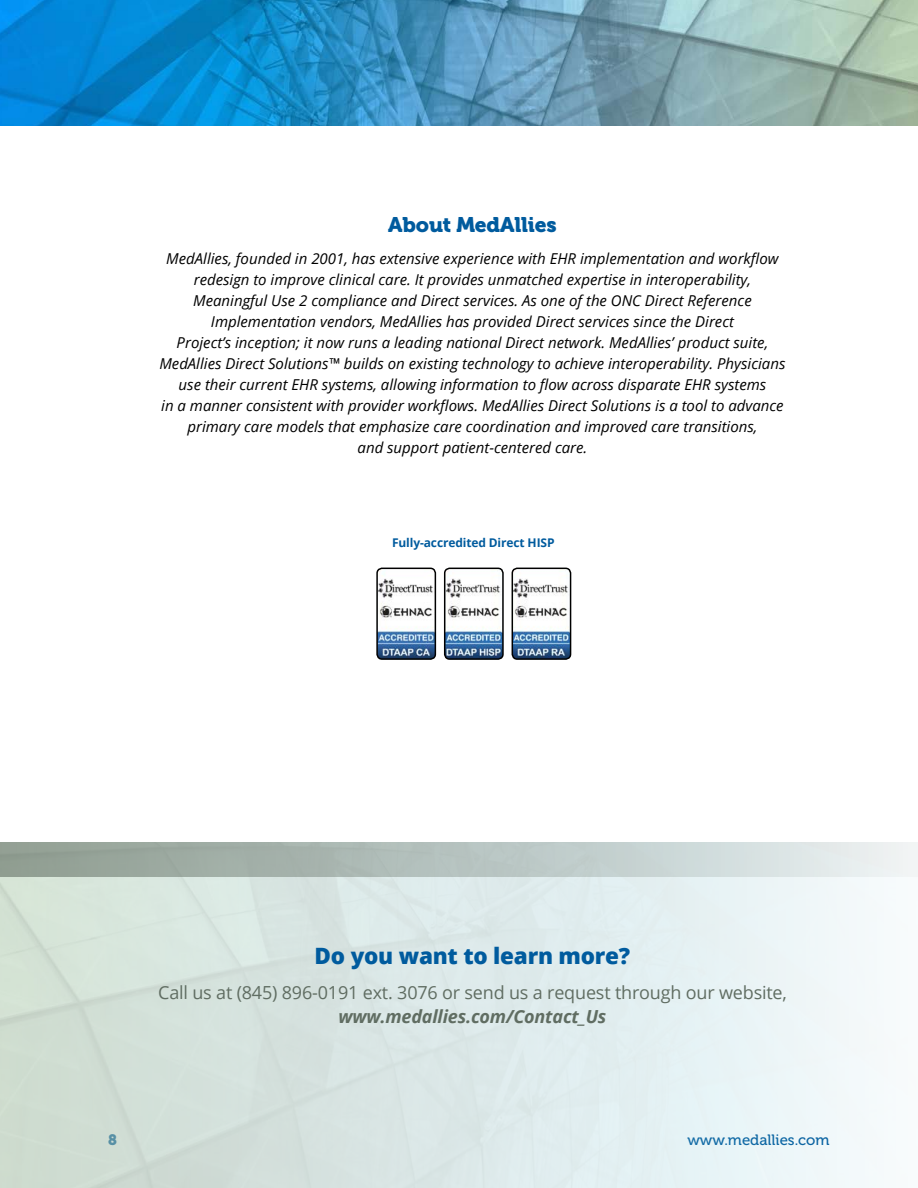
<style>
.page{position:relative;width:918px;height:1188px;background:#fff}
.page>*{position:absolute;margin:0;border:0;box-sizing:border-box;transform-origin:0 0}
.t1{font:800 22.5px "Open Sans";letter-spacing:-.01em;color:#005b9e}
.t2{font:21px "Museo 900";letter-spacing:-.005em;color:#005b9e}
.t3{font:18px "Open Sans";letter-spacing:-.01em;color:#606d62}
.t4{font:italic 700 18px "Open Sans";letter-spacing:-.01em;color:#606d62}
.t5{font:italic 15px/21px "Open Sans";color:#000;text-align:center}
.t6{font:15px "Museo 500";color:#005b9e}
.t7{font:15px "Museo 900";color:#005b9e}
.t8{font:700 12px "Open Sans";letter-spacing:-.01em;color:#005b9e}
</style>
<div class="page">
<img style="left:0;top:0;width:918px;height:126px">
<div style="left:0;top:842px;width:918px;height:35px;background:linear-gradient(to right,#89988d,#e8f0f3)"></div>
<img style="left:378px;top:568px;width:56px;height:89px">
<div style="left:376px;top:568px;width:60px;height:92px;border:2px solid #000;border-radius:5px"></div>
<img style="left:445px;top:568px;width:57px;height:89px">
<div style="left:444px;top:568px;width:60px;height:92px;border:2px solid #000;border-radius:5px"></div>
<img style="left:512px;top:568px;width:59px;height:90px">
<div style="left:512px;top:568px;width:59px;height:92px;border:2px solid #000;border-radius:5px"></div>
<h2 class="t2" style="left:388px;top:212px;width:170px">About MedAllies</h2>
<p class="t5" style="left:159px;top:248px;width:628px">MedAllies, founded in 2001, has extensive experience with EHR implementation and workflow redesign to improve clinical care. It provides unmatched expertise in interoperability, Meaningful Use 2 compliance and Direct services. As one of the ONC Direct Reference Implementation vendors, MedAllies has provided Direct services since the Direct<br>Project’s inception; it now runs a leading national Direct network. MedAllies’ product suite, MedAllies Direct Solutions™ builds on existing technology to achieve interoperability. Physicians use their current EHR systems, allowing information to flow across disparate EHR systems<br>in a manner consistent with provider workflows. MedAllies Direct Solutions is a tool to advance primary care models that emphasize care coordination and improved care transitions,<br>and support patient-centered care.</p>
<p class="t8" style="left:392px;top:534px;width:164px">Fully-accredited Direct HISP</p>
<h1 class="t1" style="left:315px;top:939px;width:317px">Do you want to learn more?</h1>
<p class="t3" style="left:158px;top:980px;width:630px">Call us at (845) 896-0191 ext. 3076 or send us a request through our website,</p>
<p class="t4" style="left:338px;top:1003px;width:270px">www.medallies.com/Contact_Us</p>
<p class="t7" style="left:108px;top:1131px;width:10px">8</p>
<p class="t6" style="left:687px;top:1132px;width:144px">www.medallies.com</p>
</div>
